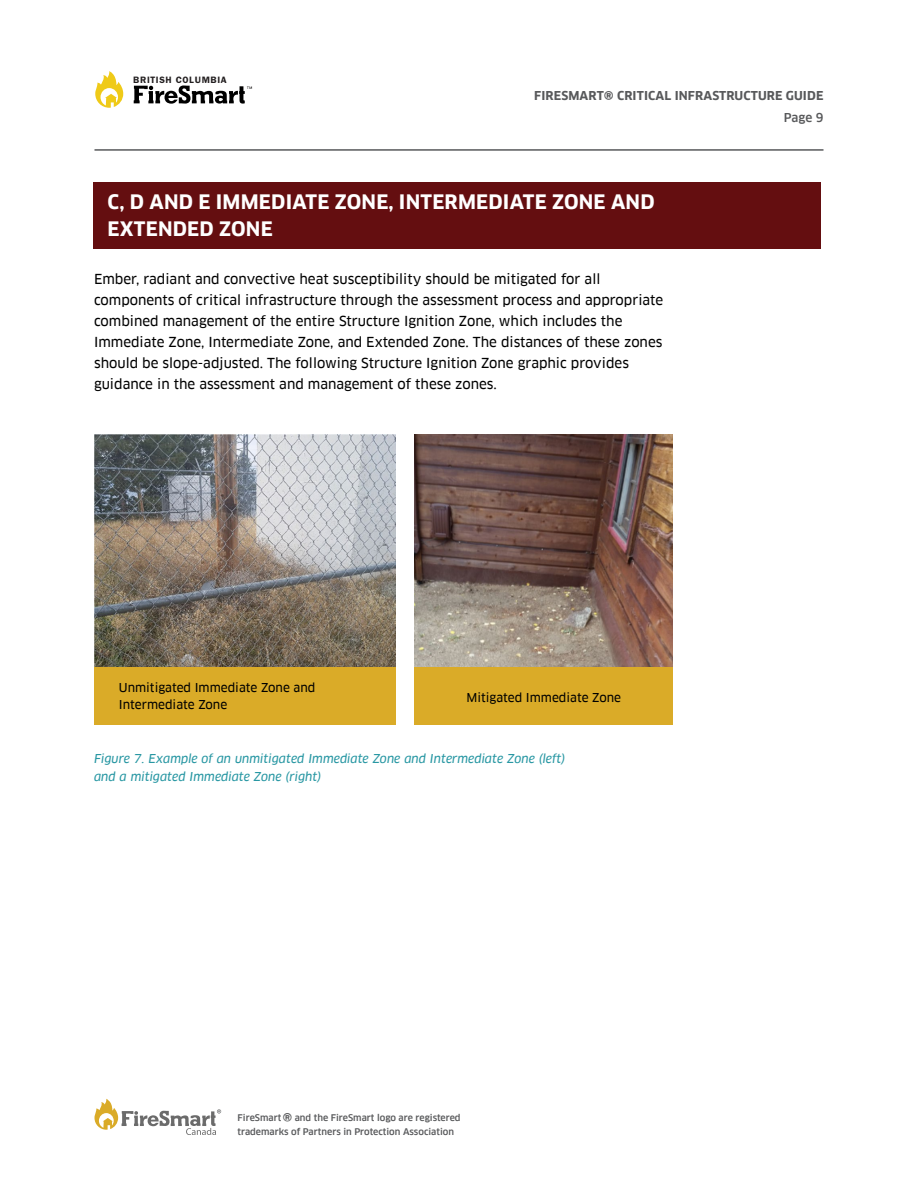
<style>
.page{position:relative;width:918px;height:1188px;background:#fff}
.page>*{position:absolute;margin:0;border:0;box-sizing:border-box;transform-origin:0 0}
.t1{font:500 22.5px "Clan Pro";color:#58595b}
.Header_1{font:700 19.5px/27px "Clan Pro";letter-spacing:.01em;color:#fff}
.Body_Copy{font:13.5px/21px "Clan Pro News";color:#000}
.Body_Copy-2{font:italic 12px/18px "Clan Pro News";color:#2897a3}
.Body_Copy-3{font:12px/16.5px "Clan Pro News";color:#000}
.t2{font:700 12px/22.4px "Clan Pro";letter-spacing:.01em;color:#58595b;text-align:right}
.t3{font:9.6px "Franklin Gothic URW Dem";letter-spacing:.075em;color:#231f20}
.t4{font:500 9px/13.5px "Clan Pro";color:#58595b}
.s1{font-size:22.5px}
.s2{font-weight:500}
</style>
<div class="page">
<hr style="left:94px;top:149px;width:730px;height:2px;background:#58595b">
<svg style="left:94px;top:1099px;width:127px;height:36px"></svg>
<svg style="left:95px;top:71px;width:28px;height:37px"></svg>
<svg style="left:134px;top:85px;width:118px;height:19px"></svg>
<div style="left:93px;top:182px;width:728px;height:67px;background:#640e10"></div>
<img style="left:94px;top:434px;width:301px;height:233px">
<img style="left:415px;top:434px;width:258px;height:233px">
<div style="left:94px;top:667px;width:301px;height:58px;background:#daab28"></div>
<div style="left:415px;top:667px;width:258px;height:58px;background:#daab28"></div>
<p class="t3" style="left:133px;top:74px;width:95px">BRITISH COLUMBIA</p>
<p class="t2" style="left:534px;top:85px;width:291px">FIRESMART<span class="s1">®</span> CRITICAL INFRASTRUCTURE GUIDE<br><span class="s2">Page 9</span></p>
<p class="Header_1" style="left:108px;top:188px;width:548px">C, D AND E IMMEDIATE ZONE, INTERMEDIATE ZONE AND<br>EXTENDED ZONE</p>
<p class="Body_Copy" style="left:94px;top:268px;width:571px">Ember, radiant and convective heat susceptibility should be mitigated for all components of critical infrastructure through the assessment process and appropriate combined management of the entire Structure Ignition Zone, which includes the Immediate Zone, Intermediate Zone, and Extended Zone. The distances of these zones should be slope-adjusted. The following Structure Ignition Zone graphic provides guidance in the assessment and management of these zones.</p>
<p class="Body_Copy-3" style="left:119px;top:680px;width:198px">Unmitigated Immediate Zone and<br>Intermediate Zone</p>
<p class="Body_Copy-3" style="left:466px;top:690px;width:156px">Mitigated Immediate Zone</p>
<p class="Body_Copy-2" style="left:94px;top:750px;width:473px">Figure 7. Example of an unmitigated Immediate Zone and Intermediate Zone (left) and a mitigated Immediate Zone (right)</p>
<p class="t4" style="left:238px;top:1111px;width:45px">FireSmart</p>
<h1 class="t1" style="left:282px;top:1110px;width:11px">®</h1>
<p class="t4" style="left:238px;top:1111px;width:225px;text-indent:57px">and the FireSmart logo are registered trademarks of Partners in Protection Association</p>
</div>
